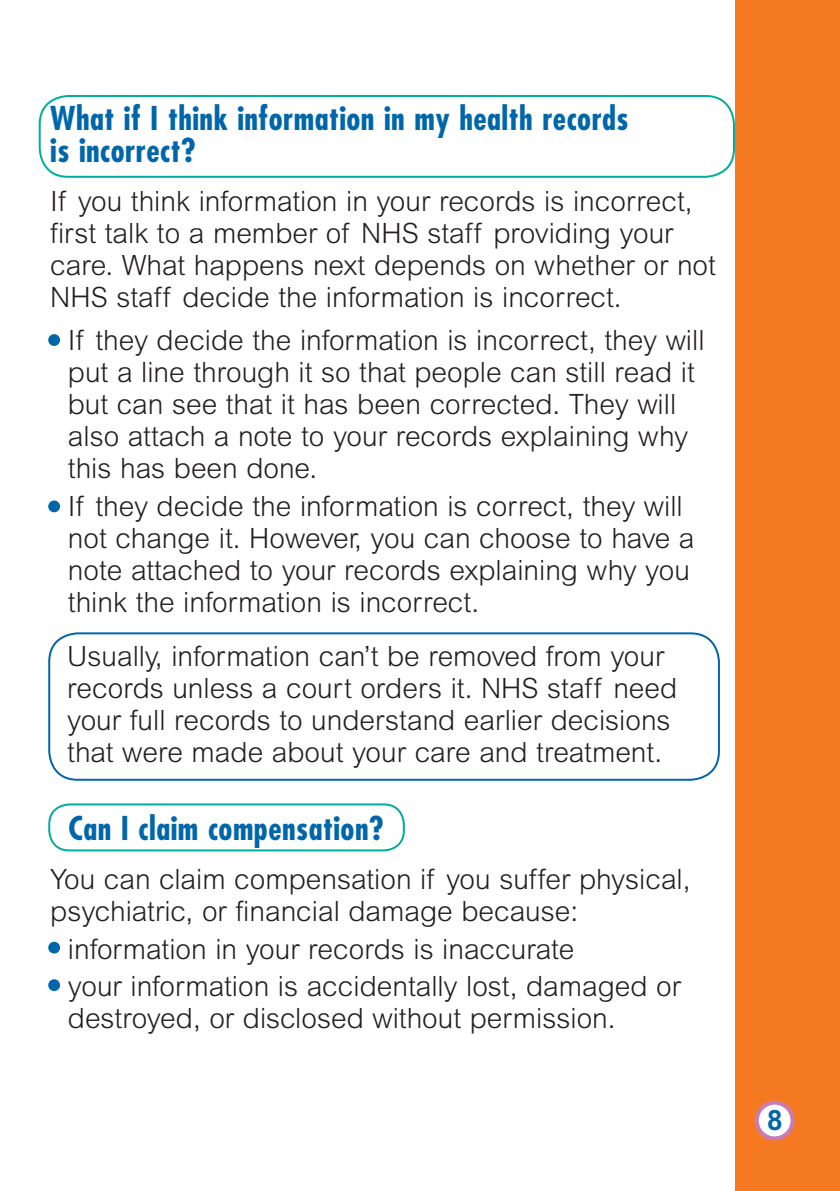
<style>
.page{position:relative;width:840px;height:1191px;background:#fff}
.page>*{position:absolute;margin:0;border:0;box-sizing:border-box;transform-origin:0 0}
.t1{font:700 condensed 32px/32px "Futura";letter-spacing:.015em;color:#06a}
.t2{font:300 28px/32px "Arial";color:#231f20}
.t3{font:700 28px "Arial";color:#06a}
</style>
<div class="page">
<div style="left:734px;top:0;width:105px;height:1191px;background:#f47921"></div>
<div style="left:756px;top:1102px;width:36px;height:36px;background:#fff;border-radius:50%"></div>
<div style="left:754px;top:1100px;width:40px;height:40px;border:4px solid #c77db4;border-radius:50%"></div>
<div style="left:48px;top:803px;width:356px;height:48px;border:2px solid #00ae9d;border-radius:20px"></div>
<div style="left:48px;top:632px;width:671px;height:148px;border:2px solid #06a;border-radius:28px"></div>
<div style="left:48px;top:334px;width:12px;height:12px;background:#06a;border-radius:50%"></div>
<div style="left:48px;top:500px;width:12px;height:12px;background:#06a;border-radius:50%"></div>
<div style="left:48px;top:941px;width:12px;height:12px;background:#06a;border-radius:50%"></div>
<div style="left:48px;top:979px;width:12px;height:12px;background:#06a;border-radius:50%"></div>
<div style="left:39px;top:95px;width:695px;height:83px;border:2px solid #00ae9d;border-radius:28px"></div>
<p class="t1" style="left:50px;top:101px;width:579px">What if I think information in my health records is incorrect?</p>
<p class="t2" style="left:50px;top:185px;width:666px">If you think information in your records is incorrect, first talk to a member of NHS staff providing your care. What happens next depends on whether or not NHS staff decide the information is incorrect.</p>
<p class="t2" style="left:68px;top:324px;width:638px">If they decide the information is incorrect, they will put a line through it so that people can still read it but can see that it has been corrected. They will also attach a note to your records explaining why this has been done.</p>
<p class="t2" style="left:68px;top:490px;width:627px">If they decide the information is correct, they will not change it. However, you can choose to have a note attached to your records explaining why you think the information is incorrect.</p>
<p class="t2" style="left:67px;top:640px;width:611px">Usually, information can’t be removed from your records unless a court orders it. NHS staff need your full records to understand earlier decisions that were made about your care and treatment.</p>
<p class="t1" style="left:68px;top:811px;width:316px">Can I claim compensation?</p>
<p class="t2" style="left:50px;top:863px;width:641px">You can claim compensation if you suffer physical, psychiatric, or financial damage because:</p>
<p class="t2" style="left:68px;top:929px;width:614px;line-height:37.6px">information in your records is inaccurate<br>your information is accidentally lost, damaged or</p>
<p class="t2" style="left:68px;top:1002px;width:549px">destroyed, or disclosed without permission.</p>
<p class="t3" style="left:766px;top:1104px;width:17px">8</p>
</div>
